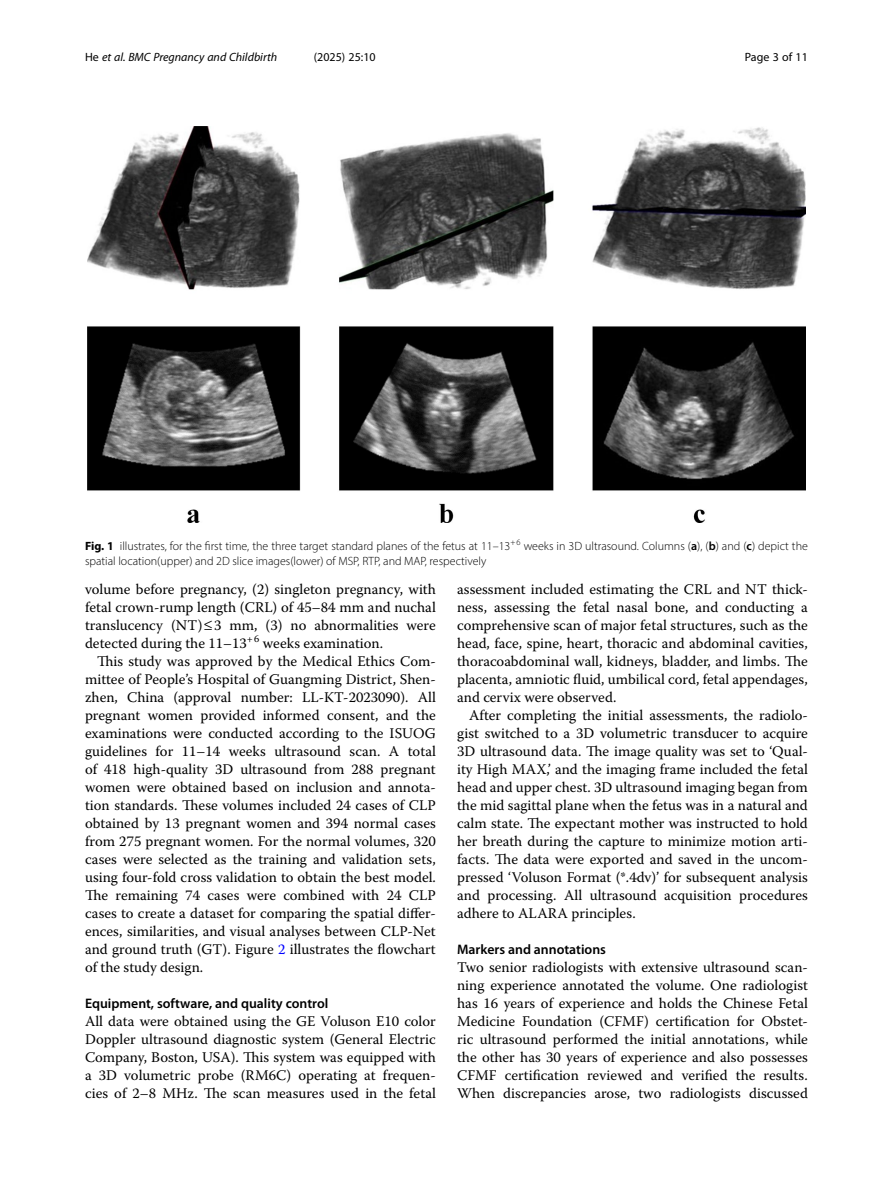
<style>
.page{position:relative;width:893px;height:1191px;background:#fff}
.page>*{position:absolute;margin:0;border:0;box-sizing:border-box;transform-origin:0 0}
.Body_Text_Indent{font:14.7px/18px "Warnock Pro";color:#000;text-align:justify}
.Body_Text{font:14.7px/18px "Warnock Pro";color:#000;text-align:justify}
.Head_2{font:600 13.8px "Myriad Pro";color:#000}
.Figure_Caption{font:300 12px/15px "Myriad Pro";color:#000}
.t1{font:italic 12px "Myriad Pro";color:#000}
.t2{font:12px "Myriad Pro";color:#000}
.s1{font-style:normal}
.s2{font-weight:700}
.s3{font-weight:600}
.s4{color:#00f}
</style>
<div class="page">
<img style="left:87px;top:126px;width:719px;height:396px">
<p class="t1" style="left:85px;top:50px;width:194px"><span class="s1">He</span> et al. BMC Pregnancy and Childbirth</p>
<p class="t2" style="left:314px;top:50px;width:63px">(2025) 25:10</p>
<p class="t2" style="left:745px;top:50px;width:65px">Page 3 of 11</p>
<p class="Figure_Caption" style="left:85px;top:538px;width:724px"><span class="s2">Fig. 1</span> illustrates, for the first time, the three target standard planes of the fetus at 11–13<sup>+6</sup> weeks in 3D ultrasound. Columns (<span class="s3">a</span>), (<span class="s3">b</span>) and (<span class="s3">c</span>) depict the spatial location(upper) and 2D slice images(lower) of MSP, RTP, and MAP, respectively</p>
<p class="Body_Text" style="left:85px;top:580px;width:352px">volume before pregnancy, (2) singleton pregnancy, with fetal crown-rump length (CRL) of 45–84 mm and nuchal translucency (NT)≤3 mm, (3) no abnormalities were detected during the 11–13<sup>+6</sup> weeks examination.</p>
<p class="Body_Text_Indent" style="left:85px;top:652px;width:352px;text-indent:12px">This study was approved by the Medical Ethics Com&shy;mittee of People’s Hospital of Guangming District, Shen&shy;zhen, China (approval number: LL-KT-2023090). All pregnant women provided informed consent, and the examinations were conducted according to the ISUOG guidelines for 11–14 weeks ultrasound scan. A total of 418 high-quality 3D ultrasound from 288 pregnant women were obtained based on inclusion and annota&shy;tion standards. These volumes included 24 cases of CLP obtained by 13 pregnant women and 394 normal cases from 275 pregnant women. For the normal volumes, 320 cases were selected as the training and validation sets, using four-fold cross validation to obtain the best model.<br>The remaining 74 cases were combined with 24 CLP cases to create a dataset for comparing the spatial differ&shy;ences, similarities, and visual analyses between CLP-Net and ground truth (GT). Figure <span class="s4">2</span> illustrates the flowchart of the study design.</p>
<p class="Head_2" style="left:85px;top:995px;width:245px">Equipment, software, and quality control</p>
<p class="Body_Text" style="left:85px;top:1012px;width:352px">All data were obtained using the GE Voluson E10 color Doppler ultrasound diagnostic system (General Electric Company, Boston, USA). This system was equipped with a 3D volumetric probe (RM6C) operating at frequen&shy;cies of 2–8 MHz. The scan measures used in the fetal</p>
<p class="Body_Text" style="left:457px;top:580px;width:352px">assessment included estimating the CRL and NT thick&shy;ness, assessing the fetal nasal bone, and conducting a comprehensive scan of major fetal structures, such as the head, face, spine, heart, thoracic and abdominal cavities, thoracoabdominal wall, kidneys, bladder, and limbs. The placenta, amniotic fluid, umbilical cord, fetal appendages, and cervix were observed.</p>
<p class="Body_Text_Indent" style="left:457px;top:706px;width:352px;text-indent:12px">After completing the initial assessments, the radiolo&shy;gist switched to a 3D volumetric transducer to acquire 3D ultrasound data. The image quality was set to ‘Qual&shy;ity High MAX,’ and the imaging frame included the fetal head and upper chest. 3D ultrasound imaging began from the mid sagittal plane when the fetus was in a natural and calm state. The expectant mother was instructed to hold her breath during the capture to minimize motion arti&shy;facts. The data were exported and saved in the uncom&shy;pressed ‘Voluson Format (*.4dv)’ for subsequent analysis and processing. All ultrasound acquisition procedures adhere to ALARA principles.</p>
<p class="Head_2" style="left:457px;top:941px;width:150px">Markers and annotations</p>
<p class="Body_Text" style="left:457px;top:958px;width:352px">Two senior radiologists with extensive ultrasound scan&shy;ning experience annotated the volume. One radiologist has 16 years of experience and holds the Chinese Fetal Medicine Foundation (CFMF) certification for Obstet&shy;ric ultrasound performed the initial annotations, while the other has 30 years of experience and also possesses CFMF certification reviewed and verified the results.<br>When discrepancies arose, two radiologists discussed</p>
</div>
